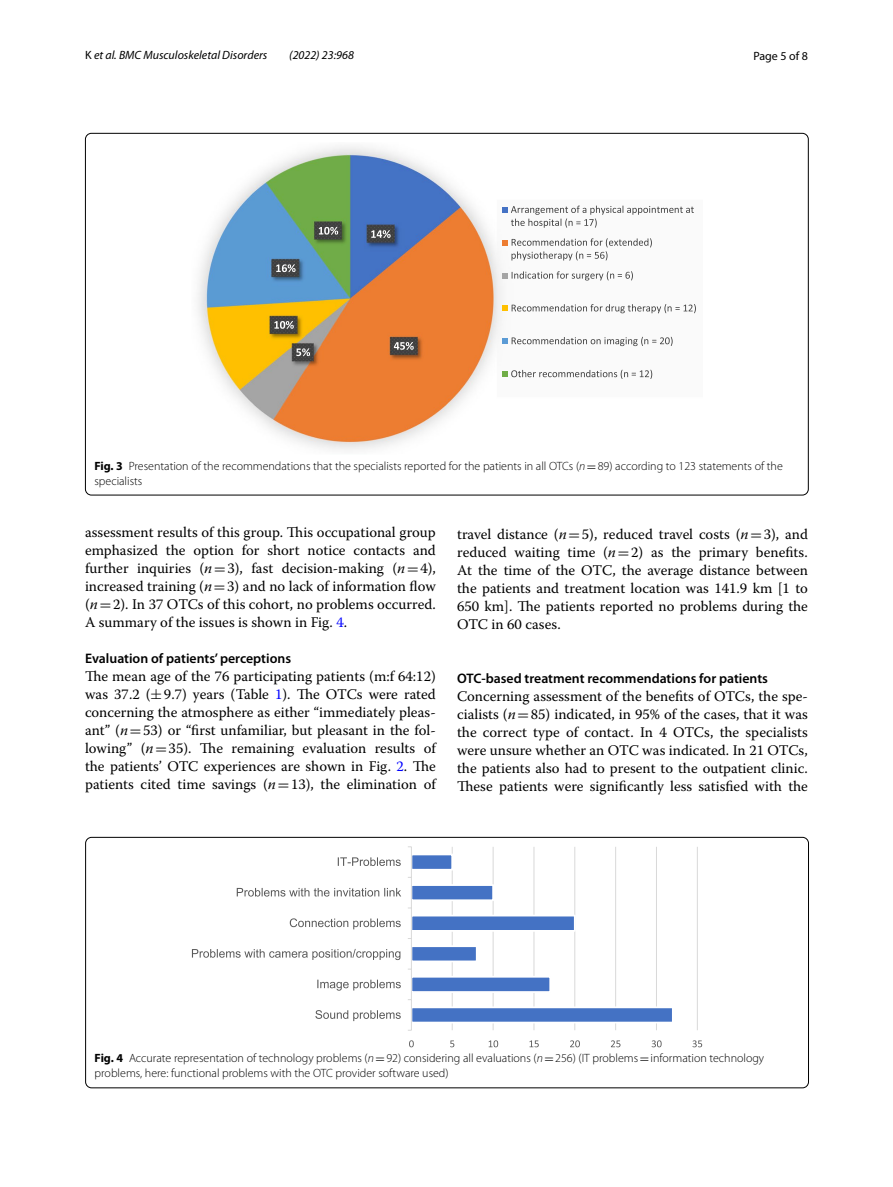
<style>
.page{position:relative;width:893px;height:1187px;background:#fff}
.page>*{position:absolute;margin:0;border:0;box-sizing:border-box;transform-origin:0 0}
.t1{font:14.7px/18px "Warnock Pro";color:#000;text-align:justify}
.t2{font:600 13.8px "Myriad Pro";color:#000}
.t3{font:300 12px/15px "Myriad Pro";color:#000}
.t4{font:italic 12px "Myriad Pro";color:#000}
.t5{font:12px "Myriad Pro";color:#000}
.s1{font-style:normal}
.s2{font-weight:700}
.s3{font-style:italic}
.s4{font-family:"MTSY";font-weight:400}
.s5{font-family:"MTSY"}
.s6{color:#00f}
</style>
<div class="page">
<img style="left:198px;top:146px;width:497px;height:304px">
<svg style="left:371px;top:230px;width:20px;height:8px"></svg>
<svg style="left:394px;top:342px;width:20px;height:8px"></svg>
<svg style="left:296px;top:348px;width:14px;height:8px"></svg>
<svg style="left:274px;top:321px;width:20px;height:8px"></svg>
<svg style="left:276px;top:264px;width:20px;height:8px"></svg>
<svg style="left:319px;top:227px;width:19px;height:8px"></svg>
<svg style="left:502px;top:205px;width:192px;height:23px"></svg>
<svg style="left:502px;top:238px;width:150px;height:22px"></svg>
<svg style="left:502px;top:271px;width:131px;height:9px"></svg>
<svg style="left:502px;top:304px;width:194px;height:9px"></svg>
<svg style="left:502px;top:337px;width:171px;height:9px"></svg>
<svg style="left:502px;top:370px;width:150px;height:9px"></svg>
<hr style="left:452px;top:846px;width:1px;height:184px;background:#d9d9d9">
<hr style="left:493px;top:846px;width:1px;height:184px;background:#d9d9d9">
<hr style="left:533px;top:846px;width:1px;height:184px;background:#d9d9d9">
<hr style="left:574px;top:846px;width:1px;height:184px;background:#d9d9d9">
<hr style="left:615px;top:846px;width:1px;height:184px;background:#d9d9d9">
<hr style="left:656px;top:846px;width:1px;height:184px;background:#d9d9d9">
<hr style="left:697px;top:846px;width:1px;height:184px;background:#d9d9d9">
<svg style="left:412px;top:852px;width:260px;height:172px"></svg>
<hr style="left:411px;top:846px;width:1px;height:184px;background:#d9d9d9">
<svg style="left:409px;top:1040px;width:5px;height:7px"></svg>
<svg style="left:450px;top:1040px;width:4px;height:7px"></svg>
<svg style="left:489px;top:1040px;width:9px;height:7px"></svg>
<svg style="left:529px;top:1040px;width:10px;height:7px"></svg>
<svg style="left:570px;top:1040px;width:10px;height:7px"></svg>
<svg style="left:611px;top:1040px;width:9px;height:7px"></svg>
<svg style="left:652px;top:1040px;width:10px;height:7px"></svg>
<svg style="left:692px;top:1040px;width:10px;height:7px"></svg>
<svg style="left:315px;top:1010px;width:86px;height:11px"></svg>
<svg style="left:317px;top:979px;width:84px;height:11px"></svg>
<svg style="left:192px;top:949px;width:208px;height:11px"></svg>
<svg style="left:290px;top:918px;width:111px;height:11px"></svg>
<svg style="left:237px;top:887px;width:164px;height:9px"></svg>
<svg style="left:338px;top:857px;width:63px;height:9px"></svg>
<div style="left:85px;top:837px;width:724px;height:250px;border:1px solid #000;border-radius:6px"></div>
<p class="t4" style="left:85px;top:48px;width:184px"><span class="s1">K</span> et al. BMC Musculoskeletal Disorders</p>
<p class="t4" style="left:289px;top:48px;width:66px">(2022) 23:968</p>
<p class="t5" style="left:753px;top:48px;width:56px">Page 5 of 8</p>
<p class="t3" style="left:94px;top:458px;width:690px"><span class="s2">Fig. 3</span> Presentation of the recommendations that the specialists reported for the patients in all OTCs (<span class="s3">n</span><span class="s4">=</span>89) according to 123 statements of the specialists</p>
<p class="t1" style="left:85px;top:522px;width:352px">assessment results of this group. This occupational group emphasized the option for short notice contacts and further inquiries (<span class="s3">n</span><span class="s5">=</span>3), fast decision-making (<span class="s3">n</span><span class="s5">=</span>4), increased training (<span class="s3">n</span><span class="s5">=</span>3) and no lack of information flow (<span class="s3">n</span><span class="s5">=</span>2). In 37 OTCs of this cohort, no problems occurred.<br>A summary of the issues is shown in Fig. <span class="s6">4</span>.</p>
<p class="t2" style="left:85px;top:649px;width:208px">Evaluation of patients’ perceptions</p>
<p class="t1" style="left:85px;top:666px;width:352px">The mean age of the 76 participating patients (m:f 64:12) was 37.2 (<span class="s5">±</span>9.7) years (Table <span class="s6">1</span>). The OTCs were rated concerning the atmosphere as either “immediately pleas&shy;ant” (<span class="s3">n</span><span class="s5">=</span>53) or “first unfamiliar, but pleasant in the fol&shy;lowing” (<span class="s3">n</span><span class="s5">=</span>35). The remaining evaluation results of the patients’ OTC experiences are shown in Fig. <span class="s6">2</span>. The patients cited time savings (<span class="s3">n</span><span class="s5">=</span>13), the elimination of</p>
<p class="t1" style="left:457px;top:524px;width:352px">travel distance (<span class="s3">n</span><span class="s5">=</span>5), reduced travel costs (<span class="s3">n</span><span class="s5">=</span>3), and reduced waiting time (<span class="s3">n</span><span class="s5">=</span>2) as the primary benefits.<br>At the time of the OTC, the average distance between the patients and treatment location was 141.9 km [1 to 650 km]. The patients reported no problems during the OTC in 60 cases.</p>
<p class="t2" style="left:457px;top:669px;width:312px">OTC‑based treatment recommendations for patients</p>
<p class="t1" style="left:457px;top:686px;width:352px">Concerning assessment of the benefits of OTCs, the spe&shy;cialists (<span class="s3">n</span><span class="s5">=</span>85) indicated, in 95% of the cases, that it was the correct type of contact. In 4 OTCs, the specialists were unsure whether an OTC was indicated. In 21 OTCs, the patients also had to present to the outpatient clinic.<br>These patients were significantly less satisfied with the</p>
<p class="t3" style="left:95px;top:1051px;width:671px"><span class="s2">Fig. 4</span> Accurate representation of technology problems (<span class="s3">n</span><span class="s4">=</span>92) considering all evaluations (<span class="s3">n</span><span class="s4">=</span>256) (IT problems<span class="s4">=</span>information technology problems, here: functional problems with the OTC provider software used)</p>
</div>
